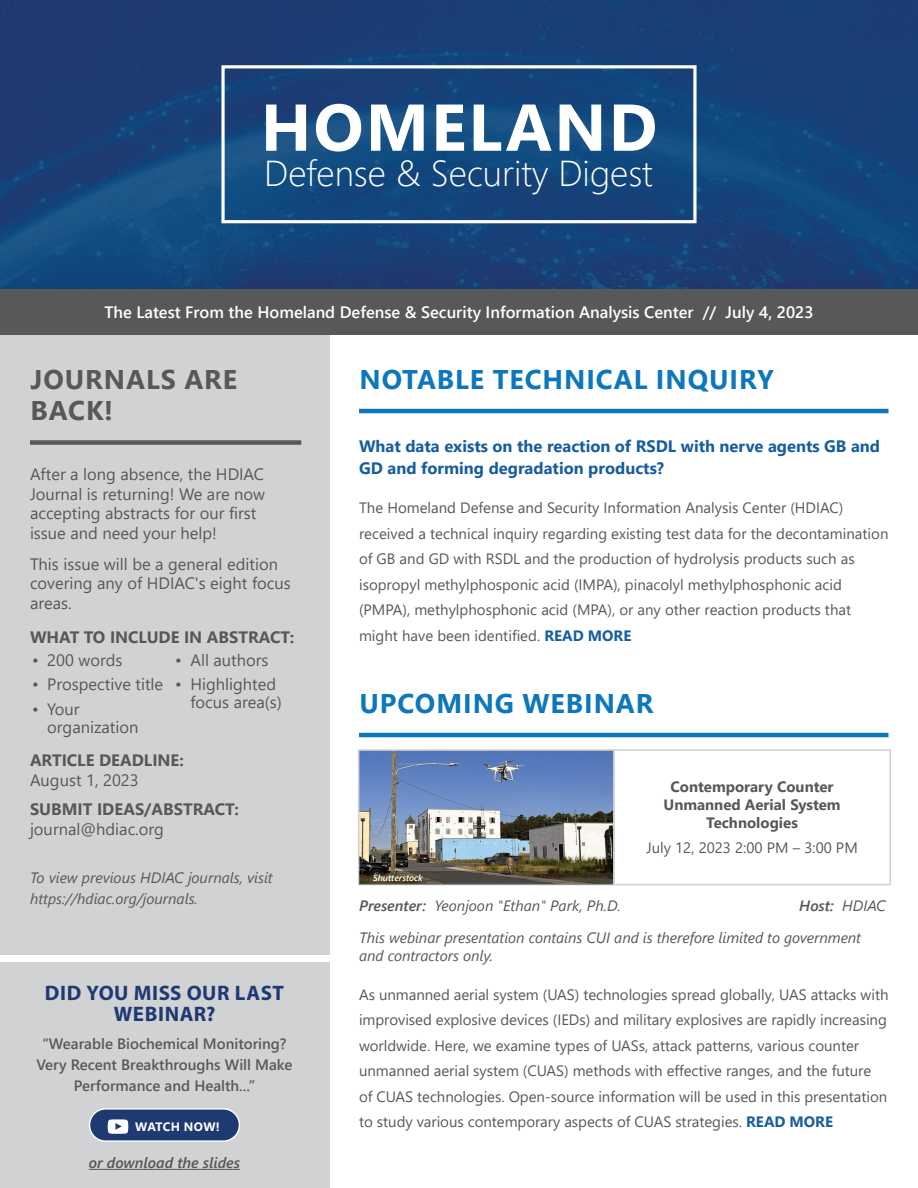
<style>
.page{position:relative;width:918px;height:1188px;background:#fff}
.page>*{position:absolute;margin:0;border:0;box-sizing:border-box;transform-origin:0 0}
.t1{font:700 66px "Segoe UI";letter-spacing:.035em;color:#fff}
.t2{font:300 36px "Segoe UI";color:#fff}
.t3{font:700 27px "Segoe UI";letter-spacing:.035em;color:#0d77bc}
.t4{font:700 27px/31.5px "Segoe UI";letter-spacing:.035em;color:#57585a}
.t5{font:700 21px/21px "Myriad Pro";letter-spacing:.03em;color:#1f3971;text-align:center}
.t6{font:16.5px/19.5px "Segoe UI";color:#57585a}
.t7{font:700 16.5px/22.5px "Segoe UI";color:#175d9e}
.t8{font:600 16.5px "Segoe UI";color:#fff}
.t9{font:700 16.5px "Segoe UI";color:#57585a}
.t10{font:15px/25.5px "Segoe UI";letter-spacing:-.005em;color:#57585a}
.t11{font:italic 15px/32.2px "Segoe UI";letter-spacing:-.005em;color:#57585a}
.t12{font:600 15px/21px "Segoe UI";color:#57585a;text-align:center}
.t13{font:700 15px/18px "Segoe UI";color:#57585a;text-align:center}
.t14{font:italic 600 15px "Segoe UI";color:#57585a}
.t15{font:700 12.15px "Segoe UI";letter-spacing:.015em;color:#fff}
.t16{font:italic 600 9px "Segoe UI";color:#fff}
.s1{font-weight:700;color:#175d9e}
.s2{font-weight:600}
</style>
<div class="page">
<div style="left:0;top:335px;width:330px;height:619px;background:#d1d2d4"></div>
<div style="left:0;top:963px;width:330px;height:225px;background:#d1d2d4"></div>
<hr style="left:89px;top:1169px;width:151px;height:1px;background:#57585a">
<div style="left:90px;top:1109px;width:149px;height:32px;background:#1f3971;border-radius:16px"></div>
<svg style="left:107px;top:1119px;width:22px;height:15px"></svg>
<div style="left:89px;top:1108px;width:151px;height:34px;border:1px solid #fff;border-radius:16px"></div>
<hr style="left:359px;top:409px;width:530px;height:4px;background:#0d77bc">
<hr style="left:359px;top:733px;width:530px;height:4px;background:#0d77bc">
<div style="left:0;top:289px;width:918px;height:46px;background:#57585a"></div>
<svg style="left:358px;top:749px;width:533px;height:137px"></svg>
<svg style="left:360px;top:871px;width:253px;height:13px;background:#4c4435"></svg>
<div style="left:30px;top:440px;width:271px;height:5px;background:#57585a"></div>
<img style="left:0;top:0;width:918px;height:289px">
<div style="left:221px;top:65px;width:476px;height:158px;border:3px solid #fff"></div>
<h1 class="t1" style="left:261px;top:65px;width:398px">HOMELAND</h1>
<h2 class="t2" style="left:264px;top:139px;width:390px">Defense &amp; Security Digest</h2>
<p class="t8" style="left:104px;top:296px;width:711px">The Latest From the Homeland Defense &amp; Security Information Analysis Center // July 4, 2023</p>
<h3 class="t4" style="left:30px;top:361px;width:208px">JOURNALS ARE<br>BACK!</h3>
<p class="t6" style="left:30px;top:463px;width:237px">After a long absence, the HDIAC<br>Journal is returning! We are now accepting abstracts for our first issue and need your help!</p>
<p class="t6" style="left:30px;top:553px;width:262px">This issue will be a general edition covering any of HDIAC's eight focus areas.</p>
<p class="t9" style="left:30px;top:622px;width:266px">WHAT TO INCLUDE IN ABSTRACT:</p>
<p class="t6" style="left:32px;top:649px;width:92px">• 200 words</p>
<p class="t6" style="left:32px;top:673px;width:133px">• Prospective title</p>
<p class="t6" style="left:47px;top:698px;width:93px;line-height:18px;text-indent:-15px">• Your organization</p>
<p class="t6" style="left:175px;top:649px;width:95px">• All authors</p>
<p class="t6" style="left:190px;top:674px;width:93px;line-height:18px;text-indent:-15px">• Highlighted focus area(s)</p>
<p class="t9" style="left:30px;top:745px;width:155px">ARTICLE DEADLINE:</p>
<p class="t6" style="left:30px;top:769px;width:110px">August 1, 2023</p>
<p class="t9" style="left:30px;top:794px;width:211px">SUBMIT IDEAS/ABSTRACT:</p>
<p class="t6" style="left:30px;top:818px;width:136px">journal@hdiac.org</p>
<p class="t11" style="left:30px;top:864px;width:244px;line-height:21px">To view previous HDIAC journals, visit https://hdiac.org/journals.</p>
<h3 class="t5" style="left:45px;top:982px;width:241px">DID YOU MISS OUR LAST<br>WEBINAR?</h3>
<p class="t12" style="left:36px;top:1032px;width:258px">“Wearable Biochemical Monitoring?<br>Very Recent Breakthroughs Will Make<br>Performance and Health...”</p>
<p class="t15" style="left:135px;top:1115px;width:86px">WATCH NOW!</p>
<p class="t14" style="left:89px;top:1149px;width:153px">or download the slides</p>
<h3 class="t3" style="left:360px;top:353px;width:416px">NOTABLE TECHNICAL INQUIRY</h3>
<p class="t7" style="left:359px;top:433px;width:523px">What data exists on the reaction of RSDL with nerve agents GB and<br>GD and forming degradation products?</p>
<p class="t10" style="left:359px;top:494px;width:531px">The Homeland Defense and Security Information Analysis Center (HDIAC) received a technical inquiry regarding existing test data for the decontamination of GB and GD with RSDL and the production of hydrolysis products such as isopropyl methylphosponic acid (IMPA), pinacolyl methylphosphonic acid (PMPA), methylphosphonic acid (MPA), or any other reaction products that might have been identified. <span class="s1">READ MORE</span></p>
<h3 class="t3" style="left:360px;top:677px;width:296px">UPCOMING WEBINAR</h3>
<p class="t16" style="left:373px;top:869px;width:52px">Shutterstock</p>
<p class="t13" style="left:663px;top:777px;width:179px">Contemporary Counter<br>Unmanned Aerial System<br>Technologies</p>
<p class="t10" style="left:646px;top:834px;width:213px">July 12, 2023 2:00 PM – 3:00 PM</p>
<p class="t11" style="left:359px;top:887px;width:263px"><span class="s2">Presenter:</span> Yeonjoon "Ethan" Park, Ph.D.</p>
<p class="t11" style="left:359px;top:887px;width:528px;text-indent:440px"><span class="s2">Host:</span> HDIAC<br>This webinar presentation contains CUI and is therefore limited to government</p>
<p class="t11" style="left:359px;top:937px;width:135px">and contractors only.</p>
<p class="t10" style="left:359px;top:980px;width:531px">As unmanned aerial system (UAS) technologies spread globally, UAS attacks with improvised explosive devices (IEDs) and military explosives are rapidly increasing worldwide. Here, we examine types of UASs, attack patterns, various counter unmanned aerial system (CUAS) methods with effective ranges, and the future<br>of CUAS technologies. Open-source information will be used in this presentation to study various contemporary aspects of CUAS strategies. <span class="s1">READ MORE</span></p>
</div>
